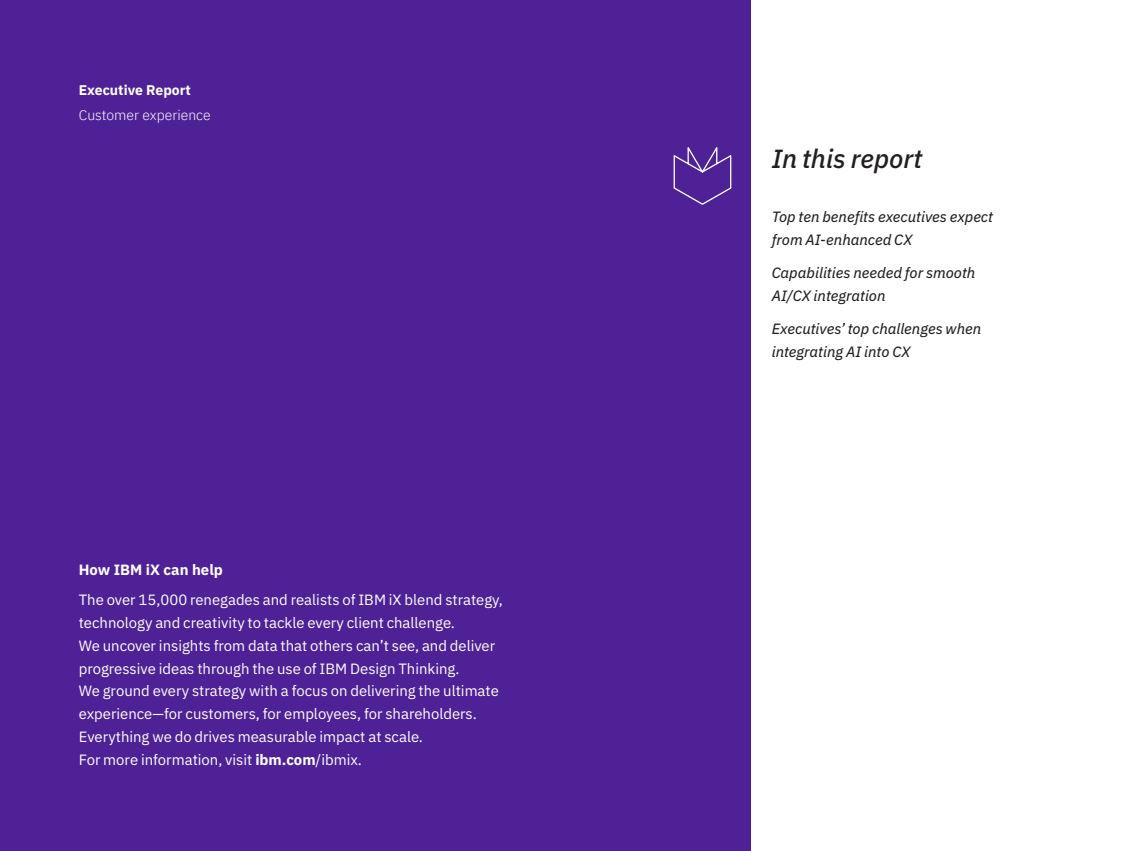
<style>
.page{position:relative;width:1134px;height:851px;background:#fff}
.page>*{position:absolute;margin:0;border:0;box-sizing:border-box;transform-origin:0 0}
.t1{font:italic 500 26.25px "IBM Plex Sans";color:#231f20}
.t2{font:14.88px/22.8px "IBM Plex Sans";color:#fff}
.t3{font:italic 14.88px/22.8px "IBM Plex Sans Text";color:#231f20}
.t4{font:700 14.88px "IBM Plex Sans";color:#fff}
.t5{font:300 14px "IBM Plex Sans";color:#fff}
.t6{font:700 14px "IBM Plex Sans";color:#fff}
.s1{font-weight:700}
</style>
<div class="page">
<div style="left:0;top:0;width:751px;height:850px;background:#4f2196"></div>
<svg style="left:673px;top:147px;width:59px;height:58px"></svg>
<p class="t6" style="left:79px;top:79px;width:114px">Executive Report</p>
<p class="t5" style="left:79px;top:104px;width:133px">Customer experience</p>
<p class="t4" style="left:79px;top:557px;width:146px">How IBM iX can help</p>
<p class="t2" style="left:79px;top:587px;width:426px">The over 15,000 renegades and realists of IBM iX blend strategy, technology and creativity to tackle every client challenge.<br>We uncover insights from data that others can’t see, and deliver progressive ideas through the use of IBM Design Thinking.<br>We ground every strategy with a focus on delivering the ultimate experience—for customers, for employees, for shareholders.<br>Everything we do drives measurable impact at scale.<br>For more information, visit <span class="s1">ibm.com</span>/ibmix.</p>
<h1 class="t1" style="left:772px;top:138px;width:152px">In this report</h1>
<p class="t3" style="left:772px;top:204px;width:223px">Top ten benefits executives expect from AI-enhanced CX</p>
<p class="t3" style="left:772px;top:260px;width:205px">Capabilities needed for smooth<br>AI/CX integration</p>
<p class="t3" style="left:772px;top:316px;width:211px">Executives’ top challenges when integrating AI into CX</p>
</div>
